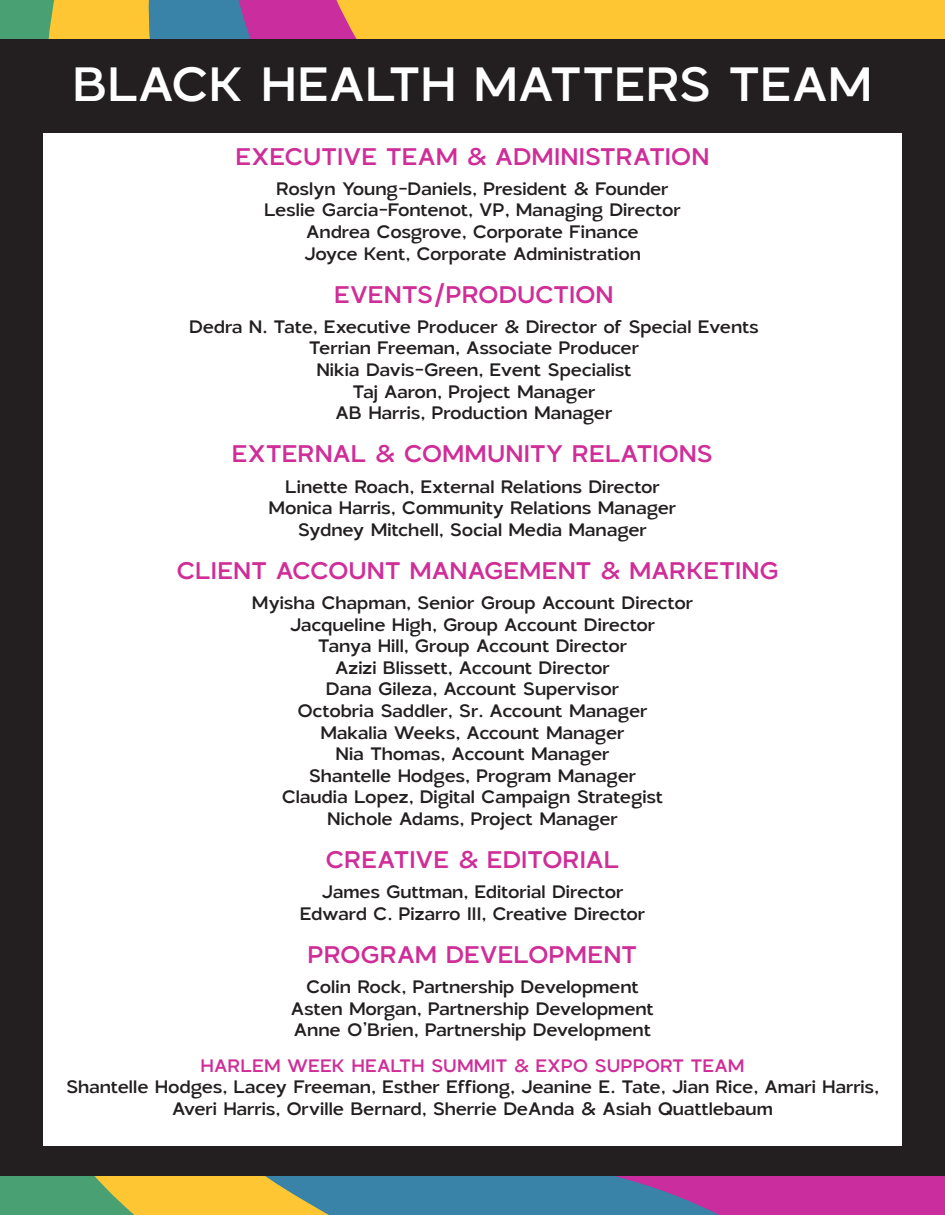
<style>
.page{position:relative;width:945px;height:1215px;background:#231f20}
.page>*{position:absolute;margin:0;border:0;box-sizing:border-box;transform-origin:0 0}
.t1{font:500 48px "Laro";letter-spacing:-.01em;color:#fff}
.t2{font:500 24px "Laro";letter-spacing:-.01em;color:#cf2d98}
.t3{font:500 18px/21.6px "Laro";letter-spacing:-.01em;color:#231f20;text-align:center}
.t4{font:500 18px "Laro";letter-spacing:-.01em;color:#cf2d98}
</style>
<div class="page">
<div style="left:44px;top:133px;width:858px;height:1013px;background:#fff"></div>
<svg style="left:0;top:0;width:945px;height:39px;background:#daac4d"></svg>
<svg style="left:0;top:1176px;width:945px;height:39px;background:#8a7b87"></svg>
<p class="t1" style="left:73px;top:39px;width:801px">BLACK HEALTH MATTERS TEAM</p>
<p class="t2" style="left:236px;top:133px;width:476px">EXECUTIVE TEAM &amp; ADMINISTRATION</p>
<p class="t3" style="left:276px;top:177px;width:394px">Roslyn Young-Daniels, President &amp; Founder</p>
<p class="t3" style="left:264px;top:198px;width:418px">Leslie Garcia-Fontenot, VP, Managing Director</p>
<p class="t3" style="left:306px;top:220px;width:334px">Andrea Cosgrove, Corporate Finance</p>
<p class="t3" style="left:304px;top:242px;width:338px">Joyce Kent, Corporate Administration</p>
<p class="t2" style="left:334px;top:272px;width:281px">EVENTS/PRODUCTION</p>
<p class="t3" style="left:189px;top:315px;width:571px">Dedra N. Tate, Executive Producer &amp; Director of Special Events</p>
<p class="t3" style="left:309px;top:336px;width:332px">Terrian Freeman, Associate Producer</p>
<p class="t3" style="left:316px;top:358px;width:317px">Nikia Davis-Green, Event Specialist</p>
<p class="t3" style="left:352px;top:380px;width:245px">Taj Aaron, Project Manager</p>
<p class="t3" style="left:335px;top:401px;width:279px">AB Harris, Production Manager</p>
<p class="t2" style="left:232px;top:431px;width:483px">EXTERNAL &amp; COMMUNITY RELATIONS</p>
<p class="t3" style="left:285px;top:475px;width:376px">Linette Roach, External Relations Director</p>
<p class="t3" style="left:269px;top:496px;width:409px">Monica Harris, Community Relations Manager</p>
<p class="t3" style="left:298px;top:518px;width:351px">Sydney Mitchell, Social Media Manager</p>
<p class="t2" style="left:176px;top:548px;width:604px">CLIENT ACCOUNT MANAGEMENT &amp; MARKETING</p>
<p class="t3" style="left:252px;top:591px;width:443px">Myisha Chapman, Senior Group Account Director</p>
<p class="t3" style="left:290px;top:613px;width:367px">Jacqueline High, Group Account Director</p>
<p class="t3" style="left:318px;top:634px;width:311px">Tanya Hill, Group Account Director</p>
<p class="t3" style="left:335px;top:656px;width:277px">Azizi Blissett, Account Director</p>
<p class="t3" style="left:326px;top:677px;width:295px">Dana Gileza, Account Supervisor</p>
<p class="t3" style="left:297px;top:699px;width:352px">Octobria Saddler, Sr. Account Manager</p>
<p class="t3" style="left:320px;top:721px;width:306px">Makalia Weeks, Account Manager</p>
<p class="t3" style="left:335px;top:742px;width:276px">Nia Thomas, Account Manager</p>
<p class="t3" style="left:309px;top:764px;width:329px">Shantelle Hodges, Program Manager</p>
<p class="t3" style="left:282px;top:785px;width:383px">Claudia Lopez, Digital Campaign Strategist</p>
<p class="t3" style="left:327px;top:807px;width:292px">Nichole Adams, Project Manager</p>
<p class="t2" style="left:325px;top:837px;width:296px">CREATIVE &amp; EDITORIAL</p>
<p class="t3" style="left:321px;top:880px;width:304px">James Guttman, Editorial Director</p>
<p class="t3" style="left:300px;top:902px;width:347px">Edward C. Pizarro III, Creative Director</p>
<p class="t2" style="left:308px;top:932px;width:331px">PROGRAM DEVELOPMENT</p>
<p class="t3" style="left:306px;top:975px;width:334px">Colin Rock, Partnership Development</p>
<p class="t3" style="left:291px;top:997px;width:365px">Asten Morgan, Partnership Development</p>
<p class="t3" style="left:294px;top:1018px;width:359px">Anne O’Brien, Partnership Development</p>
<p class="t4" style="left:200px;top:1048px;width:546px">HARLEM WEEK HEALTH SUMMIT &amp; EXPO SUPPORT TEAM</p>
<p class="t3" style="left:66px;top:1075px;width:814px">Shantelle Hodges, Lacey Freeman, Esther Effiong, Jeanine E. Tate, Jian Rice, Amari Harris,<br>Averi Harris, Orville Bernard, Sherrie DeAnda &amp; Asiah Quattlebaum</p>
</div>
